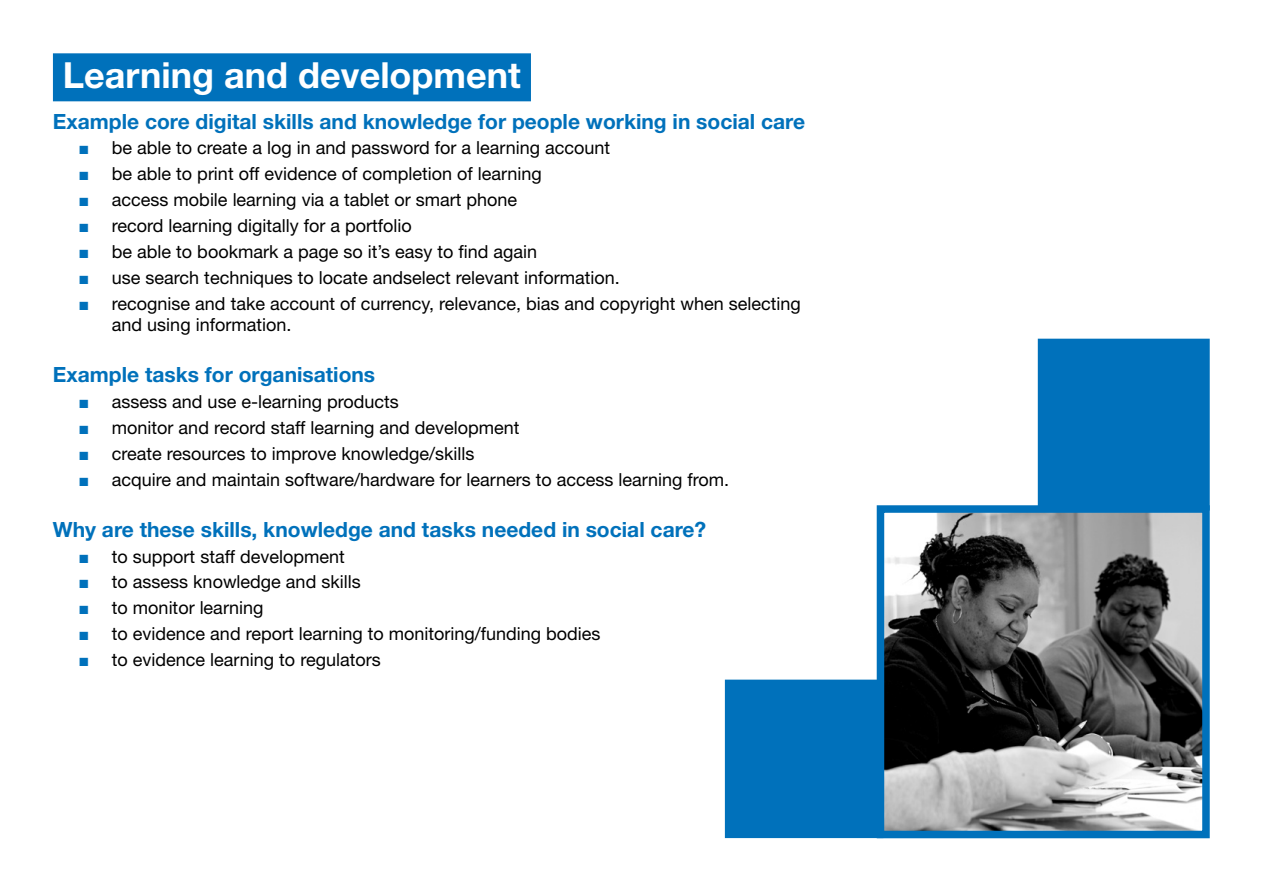
<style>
.page{position:relative;width:1263px;height:893px;background:#fff}
.page>*{position:absolute;margin:0;border:0;box-sizing:border-box;transform-origin:0 0}
.t1{font:700 36px "Helvetica Neue LT Std";color:#fff}
.t2{font:700 21px "Helvetica Neue LT Std";color:#0071bb}
.t3{font:18px/21.6px "Helvetica Neue LT Std";color:#000}
.s1{font-family:"Times New Roman";color:#0071bb}
</style>
<div class="page">
<div style="left:53px;top:53px;width:478px;height:48px;background:#0071bb"></div>
<img style="left:886px;top:514px;width:315px;height:315px">
<div style="left:877px;top:505px;width:333px;height:333px;border:8px solid #0071bb"></div>
<div style="left:725px;top:680px;width:158px;height:158px;background:#0071bb"></div>
<div style="left:1038px;top:339px;width:172px;height:172px;background:#0071bb"></div>
<h1 class="t1" style="left:63px;top:53px;width:459px">Learning and development</h1>
<p class="t2" style="left:53px;top:108px;width:754px">Example core digital skills and knowledge for people working in social care</p>
<p class="t3" style="left:78px;top:137px;width:533px"><span class="s1">■</span> be able to create a log in and password for a learning account</p>
<p class="t3" style="left:78px;top:163px;width:465px"><span class="s1">■</span> be able to print off evidence of completion of learning</p>
<p class="t3" style="left:78px;top:189px;width:440px"><span class="s1">■</span> access mobile learning via a tablet or smart phone</p>
<p class="t3" style="left:78px;top:215px;width:335px"><span class="s1">■</span> record learning digitally for a portfolio</p>
<p class="t3" style="left:78px;top:240px;width:460px"><span class="s1">■</span> be able to bookmark a page so it’s easy to find again</p>
<p class="t3" style="left:78px;top:266px;width:543px"><span class="s1">■</span> use search techniques to locate andselect relevant information.</p>
<p class="t3" style="left:112px;top:292px;width:690px;text-indent:-33px"><span class="s1">■</span> recognise and take account of currency, relevance, bias and copyright when selecting and using information.</p>
<p class="t2" style="left:53px;top:362px;width:324px">Example tasks for organisations</p>
<p class="t3" style="left:78px;top:391px;width:322px"><span class="s1">■</span> assess and use e-learning products</p>
<p class="t3" style="left:78px;top:417px;width:442px"><span class="s1">■</span> monitor and record staff learning and development</p>
<p class="t3" style="left:78px;top:442px;width:397px"><span class="s1">■</span> create resources to improve knowledge/skills</p>
<p class="t3" style="left:78px;top:468px;width:652px"><span class="s1">■</span> acquire and maintain software/hardware for learners to access learning from.</p>
<p class="t2" style="left:53px;top:516px;width:655px">Why are these skills, knowledge and tasks needed in social care?</p>
<p class="t3" style="left:78px;top:545px;width:268px"><span class="s1">■</span> to support staff development</p>
<p class="t3" style="left:78px;top:571px;width:284px"><span class="s1">■</span> to assess knowledge and skills</p>
<p class="t3" style="left:78px;top:597px;width:187px"><span class="s1">■</span> to monitor learning</p>
<p class="t3" style="left:78px;top:623px;width:523px"><span class="s1">■</span> to evidence and report learning to monitoring/funding bodies</p>
<p class="t3" style="left:78px;top:649px;width:304px"><span class="s1">■</span> to evidence learning to regulators</p>
</div>
